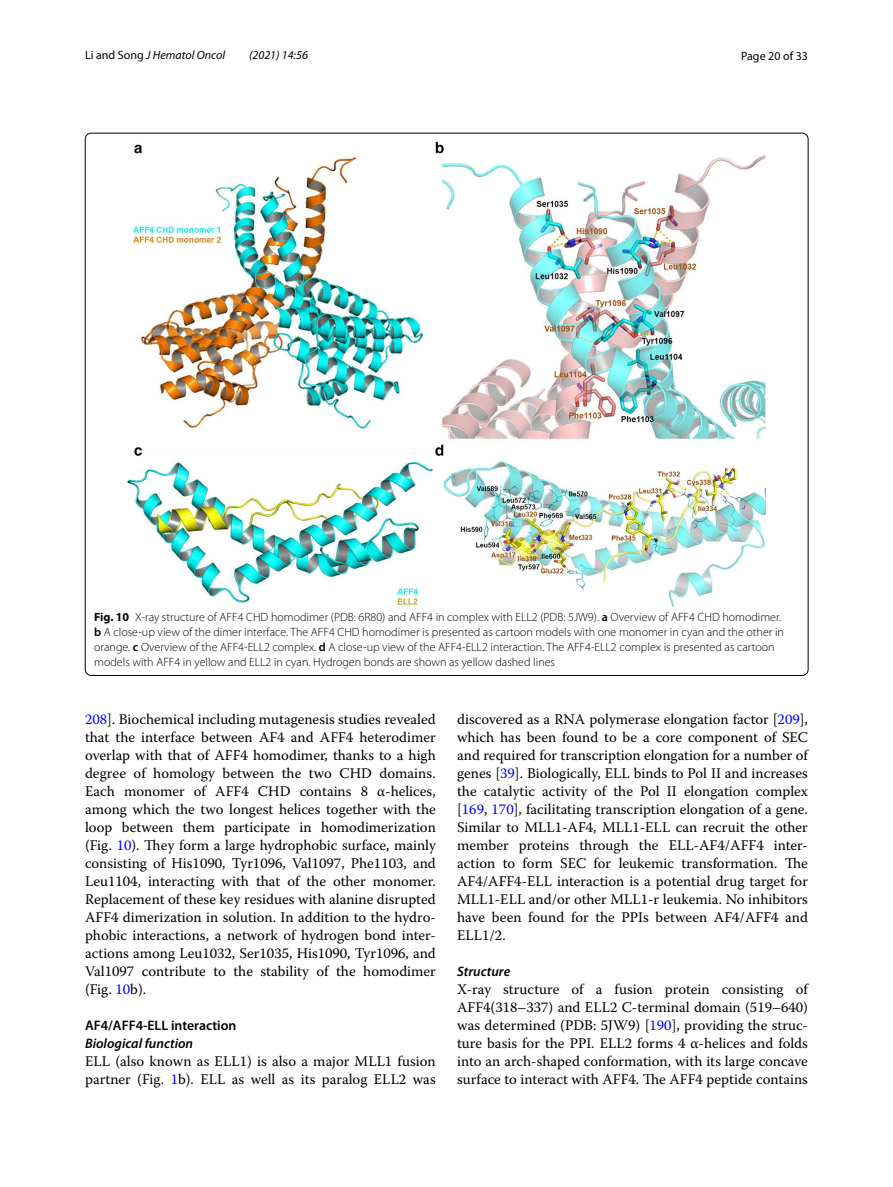
<style>
.page{position:relative;width:893px;height:1187px;background:#fff}
.page>*{position:absolute;margin:0;border:0;box-sizing:border-box;transform-origin:0 0}
.t1{font:14.7px/18px "Warnock Pro";color:#000;text-align:justify}
.t2{font:italic 600 13.8px "Myriad Pro";color:#000}
.t3{font:600 13.8px "Myriad Pro";color:#000}
.t4{font:300 12px/15px "Myriad Pro";color:#000}
.t5{font:italic 12px "Myriad Pro";color:#000}
.t6{font:12px "Myriad Pro";color:#000}
.s1{font-style:normal}
.s2{font-weight:700}
.s3{font-weight:600}
.s4{color:#00f}
</style>
<div class="page">
<img style="left:128px;top:142px;width:638px;height:464px">
<p class="t5" style="left:85px;top:48px;width:142px"><span class="s1">Li and Song</span> J Hematol Oncol</p>
<p class="t5" style="left:249px;top:48px;width:60px">(2021) 14:56</p>
<p class="t6" style="left:741px;top:48px;width:68px">Page 20 of 33</p>
<p class="t4" style="left:94px;top:610px;width:691px"><span class="s2">Fig. 10</span> X-ray structure of AFF4 CHD homodimer (PDB: 6R80) and AFF4 in complex with ELL2 (PDB: 5JW9). <span class="s3">a</span> Overview of AFF4 CHD homodimer. <span class="s3">b</span> A close-up view of the dimer interface. The AFF4 CHD homodimer is presented as cartoon models with one monomer in cyan and the other in orange. <span class="s3">c</span> Overview of the AFF4-ELL2 complex. <span class="s3">d</span> A close-up view of the AFF4-ELL2 interaction. The AFF4-ELL2 complex is presented as cartoon models with AFF4 in yellow and ELL2 in cyan. Hydrogen bonds are shown as yellow dashed lines</p>
<p class="t1" style="left:85px;top:710px;width:352px"><span class="s4">208</span>]. Biochemical including mutagenesis studies revealed that the interface between AF4 and AFF4 heterodimer overlap with that of AFF4 homodimer, thanks to a high degree of homology between the two CHD domains.<br>Each monomer of AFF4 CHD contains 8 α-helices, among which the two longest helices together with the loop between them participate in homodimerization (Fig. <span class="s4">10</span>). They form a large hydrophobic surface, mainly consisting of His1090, Tyr1096, Val1097, Phe1103, and Leu1104, interacting with that of the other monomer.<br>Replacement of these key residues with alanine disrupted AFF4 dimerization in solution. In addition to the hydro&shy;phobic interactions, a network of hydrogen bond inter&shy;actions among Leu1032, Ser1035, His1090, Tyr1096, and Val1097 contribute to the stability of the homodimer (Fig. <span class="s4">10</span>b).</p>
<p class="t3" style="left:85px;top:1016px;width:153px">AF4/AFF4‑ELL interaction</p>
<p class="t2" style="left:85px;top:1034px;width:110px">Biological function</p>
<p class="t1" style="left:85px;top:1052px;width:352px">ELL (also known as ELL1) is also a major MLL1 fusion partner (Fig. <span class="s4">1</span>b). ELL as well as its paralog ELL2 was</p>
<p class="t1" style="left:457px;top:710px;width:352px">discovered as a RNA polymerase elongation factor [<span class="s4">209</span>], which has been found to be a core component of SEC and required for transcription elongation for a number of genes [<span class="s4">39</span>]. Biologically, ELL binds to Pol II and increases the catalytic activity of the Pol II elongation complex [<span class="s4">169</span>, <span class="s4">170</span>], facilitating transcription elongation of a gene.<br>Similar to MLL1-AF4, MLL1-ELL can recruit the other member proteins through the ELL-AF4/AFF4 inter&shy;action to form SEC for leukemic transformation. The AF4/AFF4-ELL interaction is a potential drug target for MLL1-ELL and/or other MLL1-r leukemia. No inhibitors have been found for the PPIs between AF4/AFF4 and ELL1/2.</p>
<p class="t2" style="left:457px;top:962px;width:55px">Structure</p>
<p class="t1" style="left:457px;top:980px;width:352px">X-ray structure of a fusion protein consisting of AFF4(318–337) and ELL2 C-terminal domain (519–640) was determined (PDB: 5JW9) [<span class="s4">190</span>], providing the struc&shy;ture basis for the PPI. ELL2 forms 4 α-helices and folds into an arch-shaped conformation, with its large concave surface to interact with AFF4. The AFF4 peptide contains</p>
</div>
